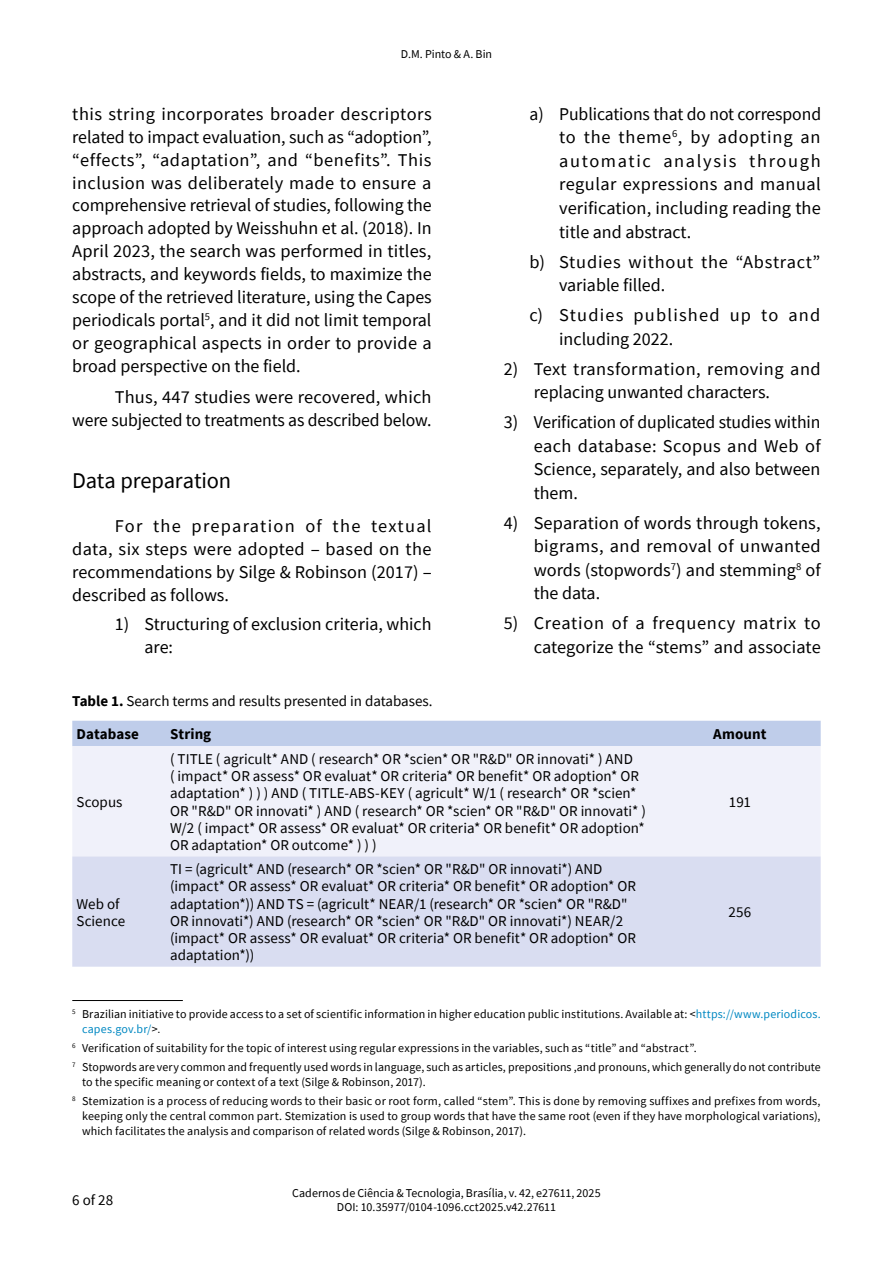
<style>
.page{position:relative;width:893px;height:1263px;background:#fff}
.page>*{position:absolute;margin:0;border:0;box-sizing:border-box;transform-origin:0 0}
.t1{font:22.5px "Source Sans Pro";letter-spacing:-.01em;color:#000}
.t2{font:18px/23px "Source Sans Pro";color:#000;text-align:justify}
.t3{font:18px/23.5px "Source Sans Pro";letter-spacing:.04em;color:#000}
.t4{font:18px/23.5px "Source Sans Pro";letter-spacing:.065em;color:#000}
.t5{font:15px/17.2px "Source Sans Pro";letter-spacing:.005em;color:#000}
.t6{font:700 15px "Source Sans Pro";letter-spacing:.005em;color:#000}
.t7{font:12px/15px "Source Sans Pro";letter-spacing:.01em;color:#000}
.s1{font-weight:700}
.s2{color:#0088c2}
.s3{font-family:"Times New Roman"}
</style>
<div class="page">
<div style="left:72px;top:721px;width:749px;height:25px;background:#bfcdea"></div>
<div style="left:72px;top:746px;width:749px;height:110px;background:#f0f1fa"></div>
<div style="left:72px;top:856px;width:749px;height:111px;background:#d9ddf1"></div>
<hr style="left:72px;top:1000px;width:111px;height:1px;background:#000">
<p class="t7" style="left:401px;top:46px;width:93px">D.M. Pinto &amp; A. Bin</p>
<p class="t2" style="left:72px;top:102px;width:361px">this string incorporates broader descriptors related to impact evaluation, such as “adoption”, “effects”, “adaptation”, and “benefits”. This inclusion was deliberately made to ensure a comprehensive retrieval of studies, following the approach adopted by Weisshuhn et al. (2018). In April 2023, the search was performed in titles, abstracts, and keywords fields, to maximize the scope of the retrieved literature, using the Capes periodicals portal<sup>5</sup>, and it did not limit temporal or geographical aspects in order to provide a broad perspective on the field.</p>
<p class="t2" style="left:72px;top:386px;width:361px;text-align:right">Thus, 447 studies were recovered, which<br>were subjected to treatments as described below.</p>
<p class="t1" style="left:72px;top:466px;width:160px">Data preparation</p>
<p class="t2" style="left:72px;top:514px;width:361px;text-indent:43px">For the preparation of the textual data, six steps were adopted ‒ based on the recommendations by Silge &amp; Robinson (2017) ‒ described as follows.</p>
<p class="t2" style="left:145px;top:612px;width:289px;text-indent:-30px">1) Structuring of exclusion criteria, which are:</p>
<p class="t2" style="left:559px;top:102px;width:263px;line-height:23.5px;text-indent:-30px">a) Publications that do not correspond to the theme<sup>6</sup>, by adopting an automatic analysis through regular expressions and manual verification, including reading the title and abstract.</p>
<p class="t3" style="left:559px;top:250px;width:263px;text-indent:-30px">b) Studies without the “Abstract” variable filled.</p>
<p class="t4" style="left:559px;top:303px;width:263px;text-indent:-30px">c) Studies published up to and including 2022.</p>
<p class="t2" style="left:534px;top:357px;width:289px;line-height:23.5px;text-indent:-30px">2) Text transformation, removing and replacing unwanted characters.</p>
<p class="t2" style="left:534px;top:410px;width:289px;line-height:23.5px;text-indent:-30px">3) Verification of duplicated studies within each database: Scopus and Web of Science, separately, and also between them.</p>
<p class="t2" style="left:534px;top:511px;width:289px;line-height:23.5px;text-indent:-30px">4) Separation of words through tokens, bigrams, and removal of unwanted words (stopwords<sup>7</sup>) and stemming<sup>8</sup> of the data.</p>
<p class="t2" style="left:504px;top:611px;width:318px;line-height:23.5px;text-align:right">5) Creation of a frequency matrix to categorize the “stems” and associate</p>
<p class="t5" style="left:72px;top:685px;width:362px;line-height:32.8px"><span class="s1">Table 1.</span> Search terms and results presented in databases.<br><span class="s1">Database</span></p>
<p class="t6" style="left:170px;top:724px;width:43px">String</p>
<p class="t6" style="left:713px;top:724px;width:55px">Amount</p>
<p class="t5" style="left:77px;top:793px;width:47px">Scopus</p>
<p class="t5" style="left:77px;top:895px;width:50px">Web of<br>Science</p>
<p class="t5" style="left:170px;top:750px;width:477px">( TITLE ( agricult* AND ( research* OR *scien* OR "R&amp;D" OR innovati* ) AND<br>( impact* OR assess* OR evaluat* OR criteria* OR benefit* OR adoption* OR adaptation* ) ) ) AND ( TITLE-ABS-KEY ( agricult* W/1 ( research* OR *scien* OR "R&amp;D" OR innovati* ) AND ( research* OR *scien* OR "R&amp;D" OR innovati* )<br>W/2 ( impact* OR assess* OR evaluat* OR criteria* OR benefit* OR adoption* OR adaptation* OR outcome* ) ) )</p>
<p class="t5" style="left:170px;top:860px;width:467px">TI = (agricult* AND (research* OR *scien* OR "R&amp;D" OR innovati*) AND (impact* OR assess* OR evaluat* OR criteria* OR benefit* OR adoption* OR adaptation*)) AND TS = (agricult* NEAR/1 (research* OR *scien* OR "R&amp;D" OR innovati*) AND (research* OR *scien* OR "R&amp;D" OR innovati*) NEAR/2 (impact* OR assess* OR evaluat* OR criteria* OR benefit* OR adoption* OR adaptation*))</p>
<p class="t5" style="left:729px;top:793px;width:23px">191</p>
<p class="t5" style="left:728px;top:903px;width:24px">256</p>
<p class="t7" style="left:82px;top:1006px;width:740px;text-indent:-10px"><sup>5</sup> Brazilian initiative to provide access to a set of scientific information in higher education public institutions. Available at: &lt;<span class="s2">https://www.periodicos. capes.gov.br/</span>&gt;<span class="s3">.</span></p>
<p class="t7" style="left:72px;top:1038px;width:750px;line-height:19.2px"><sup>6</sup> Verification of suitability for the topic of interest using regular expressions in the variables, such as “title” and “abstract”.<br><sup>7</sup> Stopwords are very common and frequently used words in language, such as articles, prepositions ,and pronouns, which generally do not contribute</p>
<p class="t7" style="left:72px;top:1072px;width:750px;line-height:19.2px;text-indent:10px">to the specific meaning or context of a text (Silge &amp; Robinson, 2017).<br><sup>8</sup> Stemization is a process of reducing words to their basic or root form, called “stem”. This is done by removing suffixes and prefixes from words,</p>
<p class="t7" style="left:82px;top:1109px;width:740px">keeping only the central common part. Stemization is used to group words that have the same root (even if they have morphological variations), which facilitates the analysis and comparison of related words (Silge &amp; Robinson, 2017).</p>
<p class="t5" style="left:72px;top:1191px;width:42px">6 of 28</p>
<p class="t7" style="left:292px;top:1185px;width:310px;line-height:14.4px;text-align:center">Cadernos de Ciência &amp; Tecnologia, Brasília, v. 42, e27611, 2025<br>DOI: 10.35977/0104-1096.cct2025.v42.27611</p>
</div>
